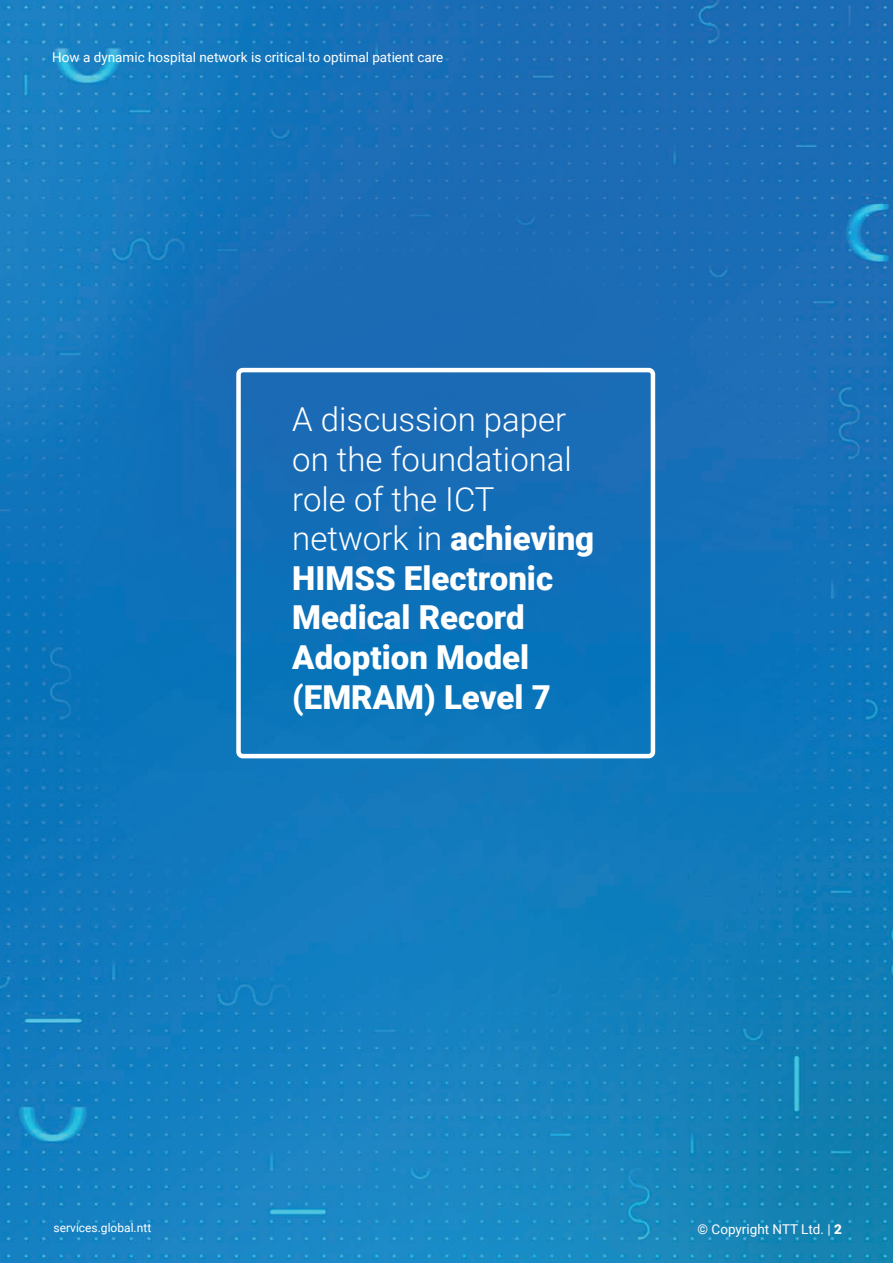
<style>
.page{position:relative;width:893px;height:1263px;background:#fff}
.page>*{position:absolute;margin:0;border:0;box-sizing:border-box;transform-origin:0 0}
.t1{font:900 33px/39.6px "Roboto";color:#fff}
.t2{font:13.5px "Roboto";color:#fff}
.t3{font:12px "Roboto";color:#fff}
.s1{font-weight:300}
.s2{font-weight:900}
</style>
<div class="page">
<img style="left:0;top:0;width:893px;height:1263px">
<div style="left:236px;top:368px;width:419px;height:390px;border:4px solid #fff;border-radius:4px"></div>
<p class="t2" style="left:52px;top:48px;width:392px">How a dynamic hospital network is critical to optimal patient care</p>
<p class="t1" style="left:292px;top:398px;width:304px"><span class="s1">A discussion paper on the foundational role of the ICT network in</span> achieving<br>HIMSS Electronic<br>Medical Record<br>Adoption Model (EMRAM) Level 7</p>
<p class="t3" style="left:54px;top:1220px;width:99px">services.global.ntt</p>
<p class="t2" style="left:698px;top:1219px;width:146px">© Copyright NTT Ltd. | <span class="s2">2</span></p>
</div>
